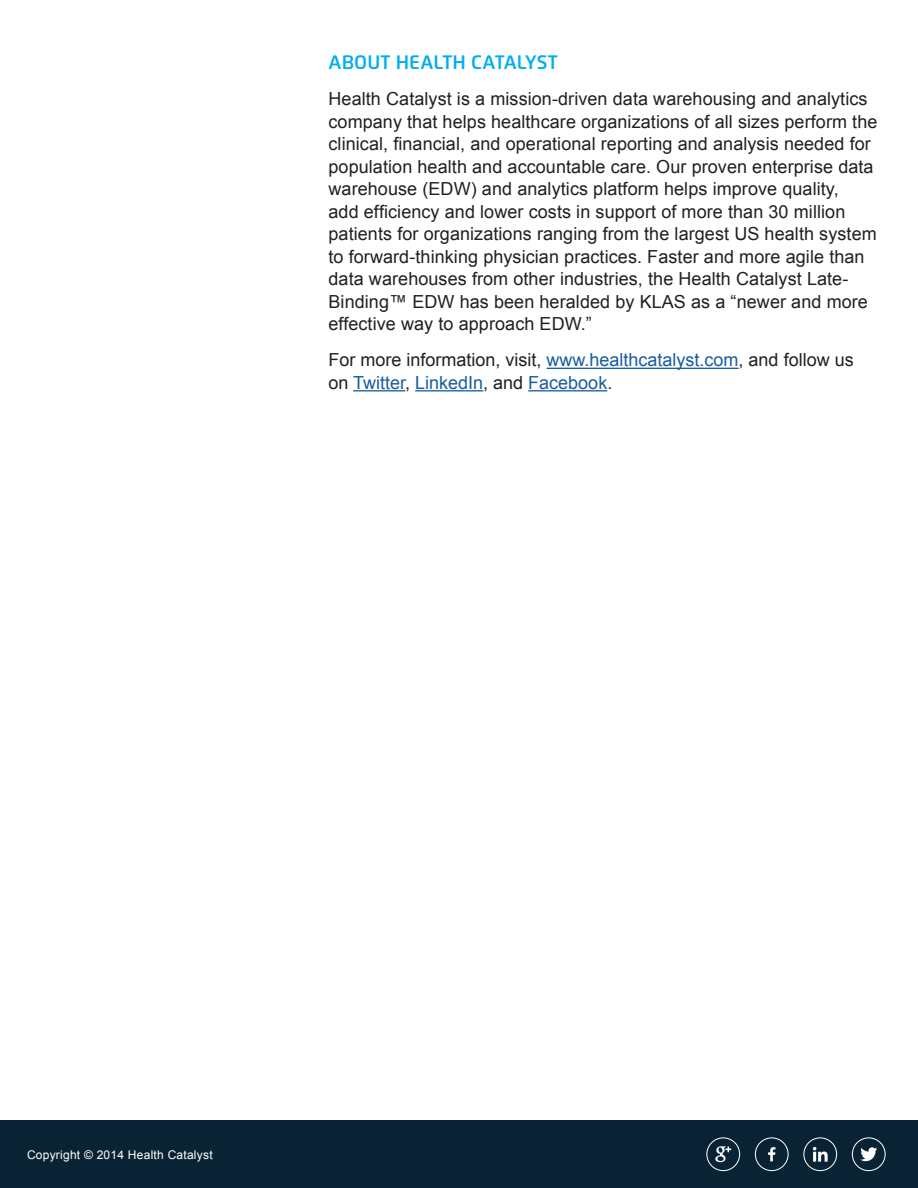
<style>
.page{position:relative;width:918px;height:1188px;background:#fff}
.page>*{position:absolute;margin:0;border:0;box-sizing:border-box;transform-origin:0 0}
.Section_Title{font:600 19.5px "Flexo";color:#00aeef}
.Body_Copy{font:18px/22.5px "Arial";letter-spacing:.005em;color:#231f20}
.t1{font:12px "Arial";letter-spacing:.02em;color:#fff}
.s1{color:#175d9e}
</style>
<div class="page">
<hr style="left:547px;top:368px;width:192px;height:1px;background:#175d9e">
<hr style="left:353px;top:390px;width:52px;height:1px;background:#175d9e">
<hr style="left:415px;top:390px;width:68px;height:1px;background:#175d9e">
<hr style="left:528px;top:390px;width:79px;height:1px;background:#175d9e">
<div style="left:0;top:1120px;width:918px;height:68px;background:#0a2334"></div>
<svg style="left:860px;top:1147px;width:17px;height:14px"></svg>
<div style="left:852px;top:1137px;width:34px;height:34px;border:1px solid #fff;border-radius:50%"></div>
<svg style="left:768px;top:1147px;width:7px;height:14px"></svg>
<div style="left:755px;top:1137px;width:34px;height:34px;border:1px solid #fff;border-radius:50%"></div>
<svg style="left:813px;top:1147px;width:15px;height:15px"></svg>
<div style="left:804px;top:1137px;width:33px;height:34px;border:1px solid #fff;border-radius:50%"></div>
<svg style="left:715px;top:1146px;width:16px;height:16px"></svg>
<div style="left:707px;top:1137px;width:33px;height:34px;border:1px solid #fff;border-radius:50%"></div>
<p class="Section_Title" style="left:328px;top:51px;width:231px">ABOUT HEALTH CATALYST</p>
<p class="Body_Copy" style="left:328px;top:88px;width:550px">Health Catalyst is a mission-driven data warehousing and analytics company that helps healthcare organizations of all sizes perform the clinical, financial, and operational reporting and analysis needed for population health and accountable care. Our proven enterprise data warehouse (EDW) and analytics platform helps improve quality,<br>add efficiency and lower costs in support of more than 30 million patients for organizations ranging from the largest US health system to forward-thinking physician practices. Faster and more agile than data warehouses from other industries, the Health Catalyst Late-Binding™ EDW has been heralded by KLAS as a “newer and more effective way to approach EDW.”</p>
<p class="Body_Copy" style="left:328px;top:349px;width:527px">For more information, visit, <span class="s1">www.healthcatalyst.com</span>, and follow us on <span class="s1">Twitter</span>, <span class="s1">LinkedIn</span>, and <span class="s1">Facebook</span>.</p>
<p class="t1" style="left:27px;top:1147px;width:187px">Copyright © 2014 Health Catalyst</p>
</div>
